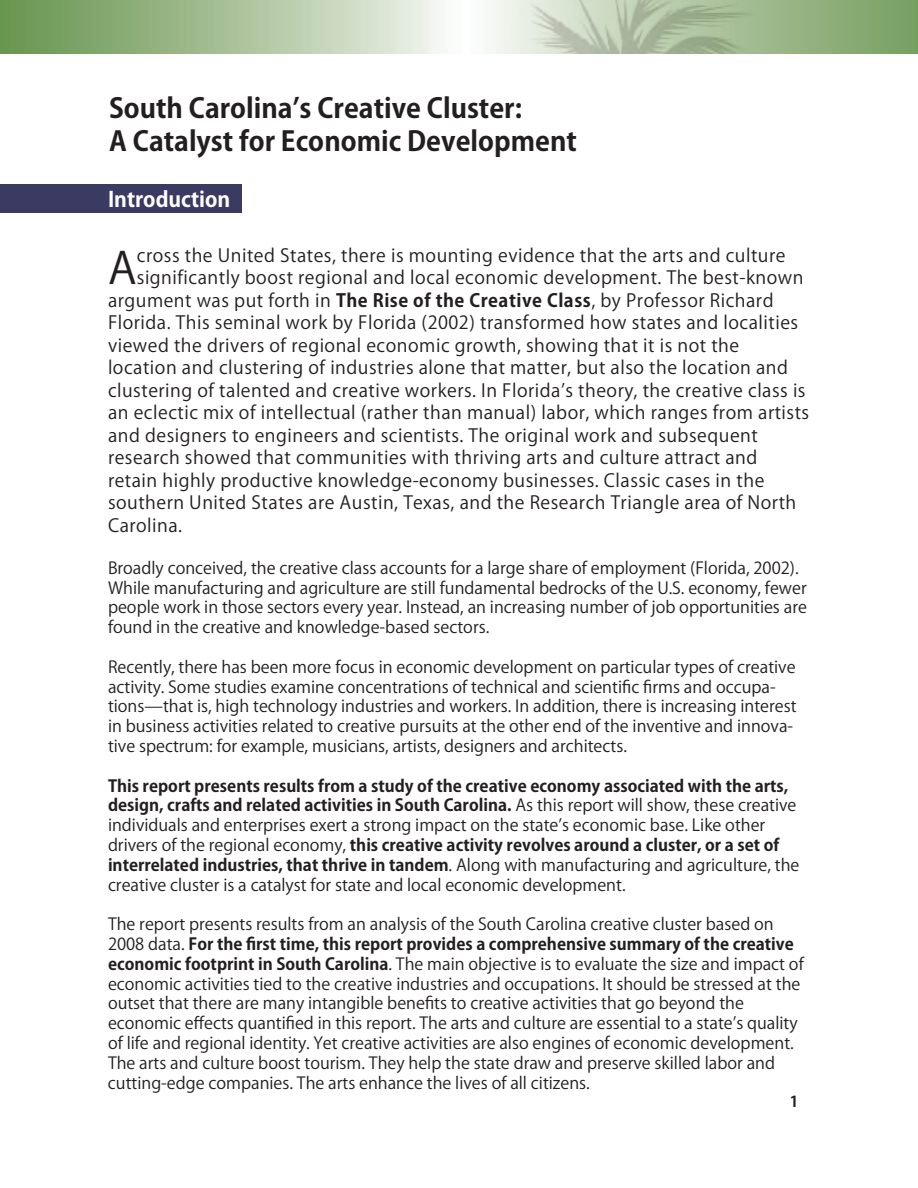
<style>
.page{position:relative;width:918px;height:1188px;background:#fff}
.page>*{position:absolute;margin:0;border:0;box-sizing:border-box;transform-origin:0 0}
.t1{font:43.5px "Koz Go Pro";color:#231f20}
.t2{font:700 27px/32.4px "Koz Go Pro";color:#231f20}
.t3{font:700 21px "Koz Go Pro";color:#fff}
.t4{font:18px "Koz Go Pro";letter-spacing:.03em;color:#231f20}
.t5{font:16.5px/19.8px "Koz Go Pro";color:#231f20}
.t6{font:700 15px "Koz Go Pro";color:#231f20}
.s1{font-weight:700}
</style>
<div class="page">
<div style="left:0;top:184px;width:242px;height:29px;background:#3b3a63"></div>
<svg style="left:0;top:0;width:431px;height:54px;background:#a6bf96"></svg>
<img style="left:431px;top:0;width:487px;height:54px">
<p class="t2" style="left:109px;top:94px;width:469px">South Carolina’s Creative Cluster:<br>A Catalyst for Economic Development</p>
<p class="t3" style="left:108px;top:186px;width:124px">Introduction</p>
<p class="t1" style="left:108px;top:240px;width:30px">A</p>
<p class="t4" style="left:137px;top:244px;width:650px">cross the United States, there is mounting evidence that the arts and culture</p>
<p class="t4" style="left:137px;top:266px;width:668px">significantly boost regional and local economic development. The best-known</p>
<p class="t4" style="left:108px;top:289px;width:667px">argument was put forth in <span class="s1">The Rise of the Creative Class</span>, by Professor Richard</p>
<p class="t4" style="left:108px;top:311px;width:692px">Florida. This seminal work by Florida (2002) transformed how states and localities</p>
<p class="t4" style="left:108px;top:334px;width:633px">viewed the drivers of regional economic growth, showing that it is not the</p>
<p class="t4" style="left:108px;top:356px;width:682px">location and clustering of industries alone that matter, but also the location and</p>
<p class="t4" style="left:108px;top:379px;width:699px">clustering of talented and creative workers. In Florida’s theory, the creative class is</p>
<p class="t4" style="left:108px;top:401px;width:703px">an eclectic mix of intellectual (rather than manual) labor, which ranges from artists</p>
<p class="t4" style="left:108px;top:424px;width:651px">and designers to engineers and scientists. The original work and subsequent</p>
<p class="t4" style="left:108px;top:446px;width:651px">research showed that communities with thriving arts and culture attract and</p>
<p class="t4" style="left:108px;top:469px;width:658px">retain highly productive knowledge-economy businesses. Classic cases in the</p>
<p class="t4" style="left:108px;top:491px;width:690px">southern United States are Austin, Texas, and the Research Triangle area of North</p>
<p class="t4" style="left:108px;top:514px;width:76px">Carolina.</p>
<p class="t5" style="left:108px;top:558px;width:700px">Broadly conceived, the creative class accounts for a large share of employment (Florida, 2002).<br>While manufacturing and agriculture are still fundamental bedrocks of the U.S. economy, fewer people work in those sectors every year. Instead, an increasing number of job opportunities are found in the creative and knowledge-based sectors.</p>
<p class="t5" style="left:108px;top:657px;width:690px">Recently, there has been more focus in economic development on particular types of creative activity. Some studies examine concentrations of technical and scientific firms and occupa&shy;tions—that is, high technology industries and workers. In addition, there is increasing interest in business activities related to creative pursuits at the other end of the inventive and innova&shy;tive spectrum: for example, musicians, artists, designers and architects.</p>
<p class="t5" style="left:108px;top:776px;width:693px"><span class="s1">This report presents results from a study of the creative economy associated with the arts, design, crafts and related activities in South Carolina.</span> As this report will show, these creative individuals and enterprises exert a strong impact on the state’s economic base. Like other drivers of the regional economy, <span class="s1">this creative activity revolves around a cluster, or a set of interrelated industries, that thrive in tandem</span>. Along with manufacturing and agriculture, the creative cluster is a catalyst for state and local economic development.</p>
<p class="t5" style="left:108px;top:915px;width:697px">The report presents results from an analysis of the South Carolina creative cluster based on 2008 data. <span class="s1">For the first time, this report provides a comprehensive summary of the creative economic footprint in South Carolina</span>. The main objective is to evaluate the size and impact of economic activities tied to the creative industries and occupations. It should be stressed at the outset that there are many intangible benefits to creative activities that go beyond the economic effects quantified in this report. The arts and culture are essential to a state’s quality of life and regional identity. Yet creative activities are also engines of economic development.<br>The arts and culture boost tourism. They help the state draw and preserve skilled labor and cutting-edge companies. The arts enhance the lives of all citizens.</p>
<p class="t6" style="left:790px;top:1092px;width:10px">1</p>
</div>
